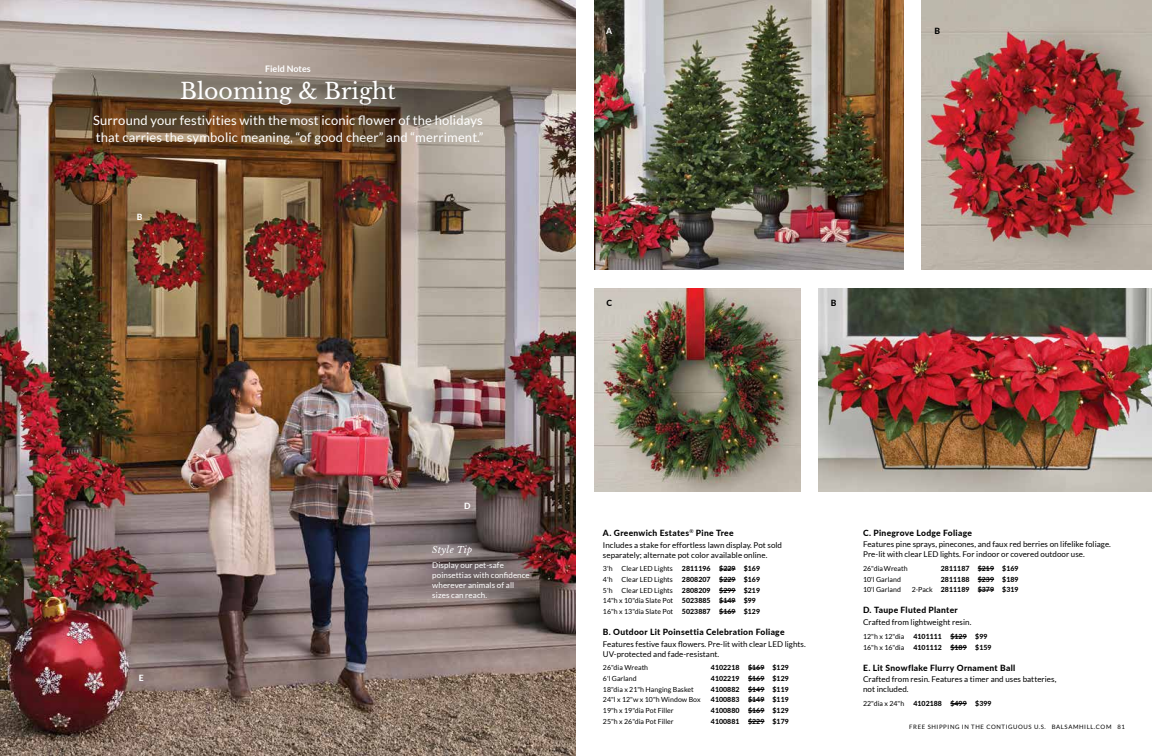
<style>
.page{position:relative;width:1152px;height:756px;background:#fff}
.page>*{position:absolute;margin:0;border:0;box-sizing:border-box;transform-origin:0 0}
.t1{font:22px "Libre Baskerville";color:#fff}
.t2{font:13px/17px "Lato";letter-spacing:.01em;color:#fff}
.t3{font:700 9px "Lato";color:#fff}
.t4{font:italic 9px "Libre Baskerville";letter-spacing:.03em;color:#fff}
.t5{font:800 8.5px "Lato";letter-spacing:.03em;color:#000}
.t6{font:800 8.5px "Lato";color:#fff}
.t7{font:8px/10px "Lato";letter-spacing:.005em;color:#000}
.t8{font:8px/10px "Lato";letter-spacing:.01em;color:#fff}
.t9{font:800 7px/10.7px "Lato";letter-spacing:.005em;color:#000}
.t10{font:7px "Lato";letter-spacing:.005em;color:#000}
.t11{font:6px "Lato";letter-spacing:.1em;color:#000}
.s1{font-weight:400}
</style>
<div class="page">
<img style="left:0;top:0;width:576px;height:756px">
<img style="left:819px;top:288px;width:333px;height:204px">
<img style="left:594px;top:0;width:310px;height:270px">
<img style="left:922px;top:0;width:230px;height:270px">
<img style="left:594px;top:288px;width:207px;height:204px">
<svg style="left:950px;top:703px;width:17px;height:1px"></svg>
<svg style="left:950px;top:636px;width:17px;height:1px"></svg>
<svg style="left:950px;top:647px;width:17px;height:1px"></svg>
<svg style="left:978px;top:568px;width:16px;height:1px"></svg>
<svg style="left:978px;top:579px;width:16px;height:1px"></svg>
<svg style="left:978px;top:590px;width:16px;height:1px"></svg>
<svg style="left:719px;top:569px;width:17px;height:1px"></svg>
<svg style="left:719px;top:580px;width:17px;height:1px"></svg>
<svg style="left:719px;top:590px;width:17px;height:1px"></svg>
<svg style="left:719px;top:601px;width:17px;height:1px"></svg>
<svg style="left:719px;top:612px;width:17px;height:1px"></svg>
<svg style="left:748px;top:668px;width:16px;height:1px"></svg>
<svg style="left:748px;top:678px;width:16px;height:1px"></svg>
<svg style="left:748px;top:689px;width:16px;height:1px"></svg>
<svg style="left:748px;top:700px;width:16px;height:1px"></svg>
<svg style="left:748px;top:710px;width:16px;height:1px"></svg>
<svg style="left:748px;top:721px;width:16px;height:1px"></svg>
<p class="t3" style="left:265px;top:63px;width:47px">Field Notes</p>
<h1 class="t1" style="left:180px;top:78px;width:217px">Blooming &amp; Bright</h1>
<h2 class="t2" style="left:93px;top:112px;width:392px">Surround your festivities with the most iconic flower of the holidays that carries the symbolic meaning, “of good cheer” and “merriment.”</h2>
<p class="t6" style="left:137px;top:210px;width:7px">B</p>
<p class="t6" style="left:606px;top:24px;width:7px">A</p>
<p class="t5" style="left:934px;top:24px;width:7px">B</p>
<p class="t5" style="left:606px;top:297px;width:7px">C</p>
<p class="t5" style="left:831px;top:297px;width:7px">B</p>
<p class="t6" style="left:139px;top:671px;width:6px">E</p>
<p class="t6" style="left:464px;top:499px;width:8px">D</p>
<p class="t4" style="left:432px;top:544px;width:41px">Style Tip</p>
<p class="t8" style="left:432px;top:560px;width:99px">Display our pet-safe poinsettias with confidence wherever animals of all sizes can reach.</p>
<p class="t5" style="left:603px;top:527px;width:132px">A. Greenwich Estates<sup>®</sup> Pine Tree</p>
<p class="t7" style="left:603px;top:540px;width:181px">Includes a stake for effortless lawn display. Pot sold separately; alternate pot color available online.</p>
<p class="t10" style="left:603px;top:565px;width:11px">3'h</p>
<p class="t10" style="left:622px;top:565px;width:53px">Clear LED Lights</p>
<p class="t9" style="left:682px;top:563px;width:80px">2811196 $229 $169</p>
<p class="t10" style="left:603px;top:576px;width:11px">4'h</p>
<p class="t10" style="left:622px;top:576px;width:53px">Clear LED Lights</p>
<p class="t9" style="left:682px;top:574px;width:80px">2808207 $229 $169</p>
<p class="t10" style="left:603px;top:586px;width:11px">5'h</p>
<p class="t10" style="left:622px;top:586px;width:53px">Clear LED Lights</p>
<p class="t9" style="left:603px;top:585px;width:159px;text-indent:79px">2808209 $299 $219<br><span class="s1">14"h x 10"dia Slate Pot</span> 5023885 $149 $99<br><span class="s1">16"h x 13"dia Slate Pot</span> 5023887 $169 $129</p>
<p class="t5" style="left:603px;top:626px;width:183px">B. Outdoor Lit Poinsettia Celebration Foliage</p>
<p class="t7" style="left:603px;top:639px;width:204px">Features festive faux flowers. Pre-lit with clear LED lights.<br>UV-protected and fade-resistant.</p>
<p class="t10" style="left:603px;top:664px;width:47px">26"dia Wreath</p>
<p class="t9" style="left:711px;top:662px;width:79px">4102218 $169 $129</p>
<p class="t10" style="left:603px;top:675px;width:35px">6'l Garland</p>
<p class="t9" style="left:711px;top:673px;width:79px">4102219 $169 $129</p>
<p class="t10" style="left:603px;top:685px;width:92px">18"dia x 21"h Hanging Basket</p>
<p class="t9" style="left:711px;top:684px;width:79px">4100882 $149 $119</p>
<p class="t10" style="left:603px;top:696px;width:99px">24"l x 12"w x 10"h Window Box</p>
<p class="t9" style="left:711px;top:694px;width:79px">4100883 $149 $119</p>
<p class="t10" style="left:603px;top:707px;width:72px">19"h x 19"dia Pot Filler</p>
<p class="t9" style="left:711px;top:705px;width:79px">4100880 $169 $129</p>
<p class="t10" style="left:603px;top:717px;width:72px">25"h x 26"dia Pot Filler</p>
<p class="t9" style="left:711px;top:716px;width:79px">4100881 $229 $179</p>
<p class="t5" style="left:863px;top:526px;width:110px">C. Pinegrove Lodge Foliage</p>
<p class="t7" style="left:863px;top:540px;width:249px">Features pine sprays, pinecones, and faux red berries on lifelike foliage.<br>Pre-lit with clear LED lights. For indoor or covered outdoor use.</p>
<p class="t10" style="left:863px;top:565px;width:46px">26"dia Wreath</p>
<p class="t9" style="left:941px;top:563px;width:79px">2811187 $219 $169</p>
<p class="t10" style="left:863px;top:575px;width:39px">10'l Garland</p>
<p class="t9" style="left:941px;top:574px;width:79px">2811188 $239 $189</p>
<p class="t10" style="left:863px;top:586px;width:39px">10'l Garland</p>
<p class="t9" style="left:912px;top:584px;width:108px"><span class="s1">2-Pack</span> 2811189 $379 $319</p>
<p class="t5" style="left:863px;top:604px;width:96px">D. Taupe Fluted Planter</p>
<p class="t7" style="left:863px;top:617px;width:110px">Crafted from lightweight resin.</p>
<p class="t10" style="left:863px;top:633px;width:43px">12"h x 12"dia</p>
<p class="t9" style="left:913px;top:631px;width:76px">4101111 $129 $99</p>
<p class="t10" style="left:863px;top:643px;width:43px">16"h x 16"dia</p>
<p class="t9" style="left:913px;top:641px;width:80px">4101112 $189 $159</p>
<p class="t5" style="left:863px;top:661px;width:154px">E. Lit Snowflake Flurry Ornament Ball</p>
<p class="t7" style="left:863px;top:674px;width:195px">Crafted from resin. Features a timer and uses batteries, not included.</p>
<p class="t10" style="left:863px;top:700px;width:43px">22"dia x 24"h</p>
<p class="t9" style="left:913px;top:698px;width:80px">4102188 $499 $399</p>
<p class="t11" style="left:909px;top:723px;width:217px">FREE SHIPPING IN THE CONTIGUOUS U.S. BALSAMHILL.COM 81</p>
</div>
